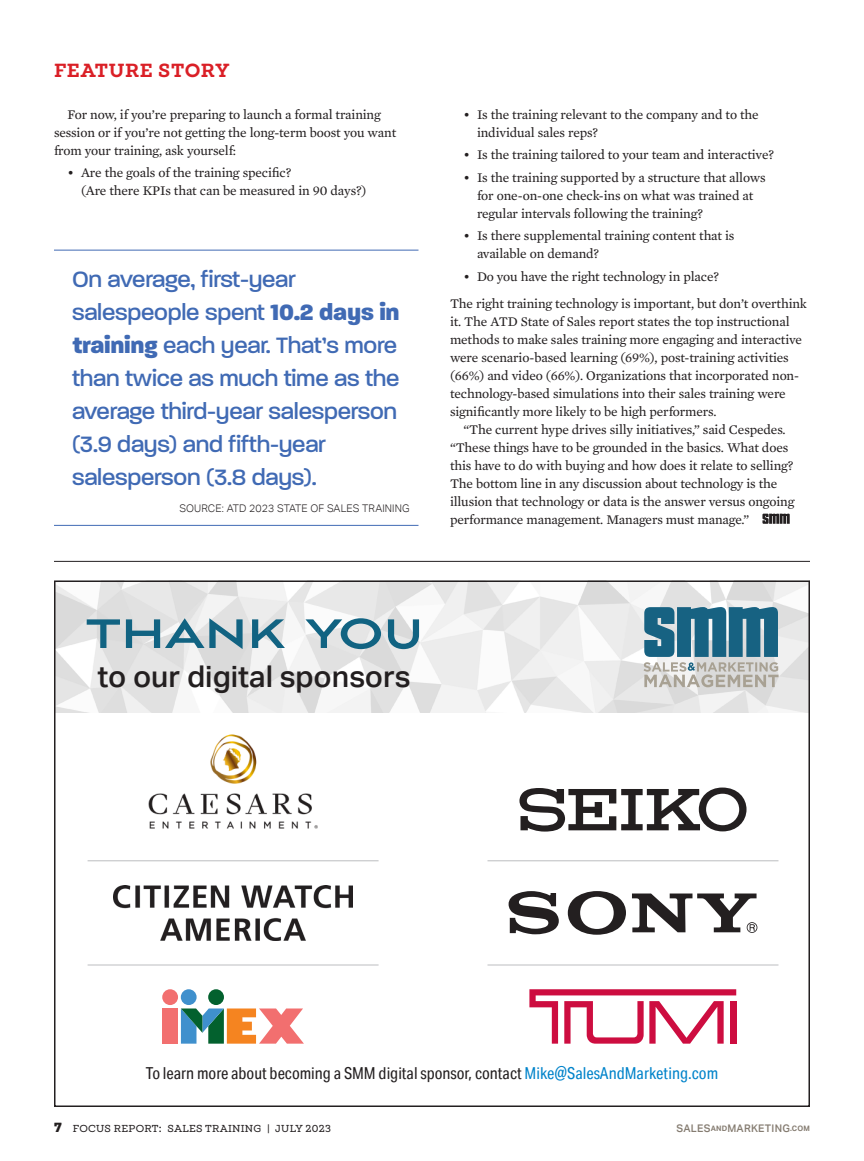
<style>
.page{position:relative;width:864px;height:1161px;background:#fff}
.page>*{position:absolute;margin:0;border:0;box-sizing:border-box;transform-origin:0 0}
.t1{font:700 57px "Aviano Sans";color:#116382}
.t2{font:500 30px "Aktiv Grotesk";color:#231f20}
.SMM_SerifBody{font:500 24px/33px "Paralucent";letter-spacing:-.01em;color:#406ab4}
.t3{font:600 19.5px "Winden";letter-spacing:.03em;color:#da1f26}
.t4{font:16.5px "Aktiv Grotesk Cd";color:#231f20}
.SMM_SerifBody-2{font:13.5px/18px "Mercury Text G2";letter-spacing:-.01em;color:#231f20}
.SMM_Serif_bullet{font:13.5px/18px "Mercury Text G2";letter-spacing:-.01em;color:#231f20}
.SMM_Serif_1st_paragr{font:13.5px/18px "Mercury Text G2";letter-spacing:-.01em;color:#231f20}
.t5{font:500 10.5px "Winden";letter-spacing:.025em;color:#231f20}
.pull_quote_credit{font:300 10.5px "Aktiv Grotesk";letter-spacing:.01em;color:#231f20}
.t6{font:500 10.5px "Aktiv Grotesk";letter-spacing:.025em;color:#857c71}
.s1{font-weight:800}
.s2{color:#0083ca}
.s3{font-weight:900;font-size:13.5px}
.s4{font-weight:700;font-size:7.5px}
</style>
<div class="page">
<svg style="left:762px;top:514px;width:28px;height:10px"></svg>
<hr style="left:54px;top:250px;width:364px;height:1px;background:#406ab4">
<hr style="left:54px;top:525px;width:364px;height:1px;background:#406ab4">
<hr style="left:54px;top:561px;width:756px;height:1px;background:#231f20">
<img style="left:57px;top:583px;width:750px;height:129px">
<svg style="left:644px;top:607px;width:134px;height:80px;background:#7197a6"></svg>
<hr style="left:88px;top:965px;width:291px;height:1px;background:#bcbdc0">
<hr style="left:488px;top:965px;width:290px;height:1px;background:#bcbdc0">
<hr style="left:88px;top:860px;width:291px;height:1px;background:#bcbdc0">
<hr style="left:488px;top:860px;width:290px;height:1px;background:#bcbdc0">
<svg style="left:568px;top:891px;width:58px;height:44px"></svg>
<svg style="left:509px;top:891px;width:50px;height:43px"></svg>
<svg style="left:632px;top:894px;width:125px;height:39px"></svg>
<img style="left:114px;top:885px;width:238px;height:56px">
<svg style="left:529px;top:989px;width:207px;height:55px"></svg>
<div style="left:730px;top:1001px;width:7px;height:43px;background:#cd0d40"></div>
<div style="left:162px;top:1008px;width:16px;height:36px;background:#f26f6f"></div>
<div style="left:162px;top:989px;width:16px;height:16px;background:#f26f6f;border-radius:50%"></div>
<div style="left:208px;top:989px;width:16px;height:16px;background:#03612e;border-radius:50%"></div>
<svg style="left:181px;top:1008px;width:123px;height:36px"></svg>
<div style="left:181px;top:989px;width:16px;height:16px;background:#3f90cd;border-radius:50%"></div>
<svg style="left:519px;top:788px;width:228px;height:44px"></svg>
<img style="left:148px;top:734px;width:170px;height:95px">
<h3 class="t3" style="left:54px;top:58px;width:177px">FEATURE STORY</h3>
<p class="SMM_SerifBody-2" style="left:54px;top:105px;width:344px;text-indent:14px">For now, if you’re preparing to launch a formal training session or if you’re not getting the long-term boost you want from your training, ask yourself:</p>
<p class="SMM_Serif_bullet" style="left:81px;top:163px;width:287px;text-indent:-14px">• Are the goals of the training specific?<br>(Are there KPIs that can be measured in 90 days?)</p>
<p class="SMM_SerifBody" style="left:72px;top:262px;width:329px">On average, first-year salespeople spent <span class="s1">10.2 days in training</span> each year. That’s more than twice as much time as the average third-year salesperson (3.9 days) and fifth-year salesperson (3.8 days).</p>
<p class="pull_quote_credit" style="left:180px;top:502px;width:232px">SOURCE: ATD 2023 STATE OF SALES TRAINING</p>
<p class="SMM_Serif_bullet" style="left:477px;top:105px;width:283px;text-indent:-14px">• Is the training relevant to the company and to the individual sales reps?</p>
<p class="SMM_Serif_bullet" style="left:464px;top:145px;width:312px">• Is the training tailored to your team and interactive?</p>
<p class="SMM_Serif_bullet" style="left:477px;top:168px;width:290px;text-indent:-14px">• Is the training supported by a structure that allows for one-on-one check-ins on what was trained at regular intervals following the training?</p>
<p class="SMM_Serif_bullet" style="left:477px;top:226px;width:259px;text-indent:-14px">• Is there supplemental training content that is available on demand?</p>
<p class="SMM_Serif_bullet" style="left:464px;top:267px;width:257px">• Do you have the right technology in place?</p>
<p class="SMM_Serif_1st_paragr" style="left:450px;top:294px;width:359px">The right training technology is important, but don’t overthink it. The ATD State of Sales report states the top instructional methods to make sales training more engaging and interactive were scenario-based learning (69%), post-training activities (66%) and video (66%). Organizations that incorporated non&shy;technology-based simulations into their sales training were significantly more likely to be high performers.</p>
<p class="SMM_SerifBody-2" style="left:450px;top:420px;width:346px;text-indent:14px">“The current hype drives silly initiatives,” said Cespedes. “These things have to be grounded in the basics. What does this have to do with buying and how does it relate to selling?<br>The bottom line in any discussion about technology is the illusion that technology or data is the answer versus ongoing performance management. Managers must manage.”</p>
<p class="t1" style="left:86px;top:598px;width:339px">thank you</p>
<p class="t2" style="left:98px;top:659px;width:315px">to our digital sponsors</p>
<p class="t4" style="left:146px;top:1063px;width:574px">To learn more about becoming a SMM digital sponsor, contact <span class="s2">Mike@SalesAndMarketing.com</span></p>
<p class="t5" style="left:54px;top:1123px;width:278px"><span class="s3">7</span> FOCUS REPORT: SALES TRAINING | JULY 2023</p>
<p class="t6" style="left:676px;top:1123px;width:135px">SALES<span class="s4">AND</span>MARKETING<span class="s4">.COM</span></p>
</div>
